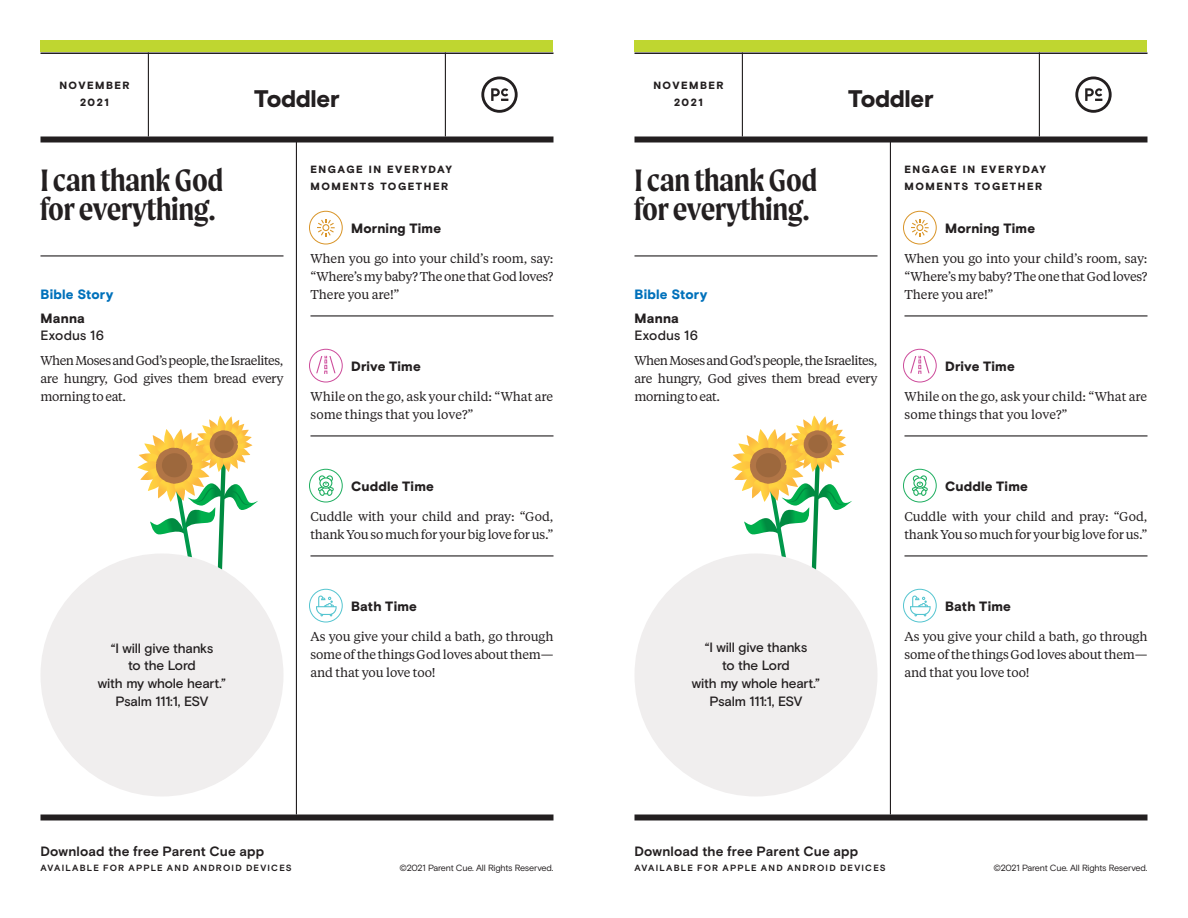
<style>
.page{position:relative;width:1188px;height:918px;background:#fff}
.page>*{position:absolute;margin:0;border:0;box-sizing:border-box;transform-origin:0 0}
.t1{font:600 33px/30px "Moret";letter-spacing:-.01em;color:#231f20}
.t2{font:900 24px "Basis Grotesque";letter-spacing:-.015em;color:#231f20}
.t3{font:500 13.5px/18px "Basis Grotesque";letter-spacing:-.01em;color:#231f20;text-align:center}
.t4{font:900 13.5px "Basis Grotesque";letter-spacing:.015em;color:#231f20}
.t5{font:700 13.5px "Basis Grotesque";letter-spacing:.01em;color:#231f20}
.t6{font:900 13.5px "Basis Grotesque";letter-spacing:.015em;color:#0071bb}
.t7{font:500 13.5px "Basis Grotesque";letter-spacing:.01em;color:#231f20}
.t8{font:12.75px/18px "Tiempos Text";letter-spacing:-.015em;color:#231f20;text-align:justify}
.t9{font:900 10.5px/18px "Basis Grotesque";letter-spacing:.14em;color:#231f20}
.t10{font:700 9px "Basis Grotesque";letter-spacing:.135em;color:#231f20}
.t11{font:9px "Basis Grotesque";letter-spacing:-.02em;color:#231f20}
</style>
<div class="page">
<div style="left:40px;top:814px;width:514px;height:6px;background:#231f20"></div>
<div style="left:634px;top:814px;width:514px;height:6px;background:#231f20"></div>
<div style="left:40px;top:40px;width:514px;height:12px;background:#bfd630"></div>
<div style="left:634px;top:40px;width:514px;height:12px;background:#bfd630"></div>
<hr style="left:148px;top:52px;width:1px;height:84px;background:#231f20">
<hr style="left:742px;top:52px;width:1px;height:84px;background:#231f20">
<hr style="left:445px;top:52px;width:1px;height:84px;background:#231f20">
<hr style="left:1039px;top:52px;width:1px;height:84px;background:#231f20">
<hr style="left:40px;top:52px;width:514px;height:2px;background:#231f20">
<hr style="left:634px;top:52px;width:514px;height:2px;background:#231f20">
<div style="left:40px;top:136px;width:514px;height:6px;background:#231f20"></div>
<div style="left:634px;top:136px;width:514px;height:6px;background:#231f20"></div>
<svg style="left:481px;top:77px;width:37px;height:36px"></svg>
<svg style="left:1075px;top:77px;width:37px;height:36px"></svg>
<hr style="left:40px;top:255px;width:244px;height:1px;background:#231f20">
<hr style="left:634px;top:255px;width:244px;height:1px;background:#231f20">
<hr style="left:296px;top:142px;width:1px;height:672px;background:#231f20">
<hr style="left:890px;top:142px;width:1px;height:672px;background:#231f20">
<hr style="left:310px;top:315px;width:244px;height:1px;background:#231f20">
<hr style="left:310px;top:435px;width:244px;height:1px;background:#231f20">
<hr style="left:310px;top:555px;width:244px;height:1px;background:#231f20">
<svg style="left:309px;top:211px;width:34px;height:34px"></svg>
<svg style="left:309px;top:349px;width:34px;height:34px"></svg>
<svg style="left:309px;top:469px;width:34px;height:34px"></svg>
<svg style="left:309px;top:589px;width:34px;height:34px"></svg>
<hr style="left:904px;top:315px;width:244px;height:1px;background:#231f20">
<hr style="left:904px;top:435px;width:244px;height:1px;background:#231f20">
<hr style="left:904px;top:555px;width:244px;height:1px;background:#231f20">
<svg style="left:903px;top:211px;width:34px;height:34px"></svg>
<svg style="left:903px;top:349px;width:34px;height:34px"></svg>
<svg style="left:903px;top:469px;width:34px;height:34px"></svg>
<svg style="left:903px;top:589px;width:34px;height:34px"></svg>
<svg style="left:137px;top:416px;width:121px;height:158px"></svg>
<svg style="left:731px;top:416px;width:121px;height:158px"></svg>
<div style="left:40px;top:554px;width:244px;height:242px;background:#f0eeee;border-radius:50%"></div>
<div style="left:634px;top:554px;width:244px;height:242px;background:#f0eeee;border-radius:50%"></div>
<p class="t9" style="left:59px;top:76px;width:72px;text-align:center">NOVEMBER<br>2021</p>
<p class="t9" style="left:653px;top:76px;width:72px">NOVEMBER</p>
<h2 class="t2" style="left:254px;top:84px;width:87px">Toddler</h2>
<p class="t9" style="left:674px;top:94px;width:30px">2021</p>
<h2 class="t2" style="left:848px;top:84px;width:87px">Toddler</h2>
<h1 class="t1" style="left:40px;top:164px;width:184px">I can thank God for everything.</h1>
<p class="t6" style="left:40px;top:286px;width:74px">Bible Story</p>
<p class="t4" style="left:40px;top:310px;width:46px">Manna</p>
<p class="t7" style="left:40px;top:328px;width:65px">Exodus 16</p>
<p class="t8" style="left:40px;top:350px;width:245px">When Moses and God’s people, the Israelites, are hungry, God gives them bread every morning to eat.</p>
<p class="t9" style="left:310px;top:160px;width:143px">ENGAGE IN EVERYDAY<br>MOMENTS TOGETHER</p>
<p class="t9" style="left:904px;top:160px;width:143px">ENGAGE IN EVERYDAY<br>MOMENTS TOGETHER</p>
<h1 class="t1" style="left:634px;top:164px;width:184px">I can thank God for everything.</h1>
<p class="t4" style="left:351px;top:220px;width:92px">Morning Time</p>
<p class="t8" style="left:310px;top:248px;width:245px">When you go into your child’s room, say: “Where’s my baby? The one that God loves?<br>There you are!”</p>
<p class="t4" style="left:945px;top:220px;width:92px">Morning Time</p>
<p class="t8" style="left:904px;top:248px;width:245px">When you go into your child’s room, say: “Where’s my baby? The one that God loves?<br>There you are!”</p>
<p class="t6" style="left:634px;top:286px;width:74px">Bible Story</p>
<p class="t4" style="left:634px;top:310px;width:46px">Manna</p>
<p class="t7" style="left:634px;top:328px;width:65px">Exodus 16</p>
<p class="t8" style="left:634px;top:350px;width:245px">When Moses and God’s people, the Israelites, are hungry, God gives them bread every morning to eat.</p>
<p class="t4" style="left:351px;top:358px;width:71px">Drive Time</p>
<p class="t8" style="left:310px;top:386px;width:244px">While on the go, ask your child: “What are some things that you love?”</p>
<p class="t4" style="left:945px;top:358px;width:71px">Drive Time</p>
<p class="t8" style="left:904px;top:386px;width:244px">While on the go, ask your child: “What are some things that you love?”</p>
<p class="t4" style="left:351px;top:478px;width:84px">Cuddle Time</p>
<p class="t8" style="left:310px;top:506px;width:245px">Cuddle with your child and pray: “God, thank You so much for your big love for us.”</p>
<p class="t4" style="left:945px;top:478px;width:84px">Cuddle Time</p>
<p class="t8" style="left:904px;top:506px;width:245px">Cuddle with your child and pray: “God, thank You so much for your big love for us.”</p>
<p class="t4" style="left:351px;top:598px;width:67px">Bath Time</p>
<p class="t8" style="left:310px;top:626px;width:244px">As you give your child a bath, go through some of the things God loves about them— and that you love too!</p>
<p class="t3" style="left:98px;top:639px;width:130px">“I will give thanks<br>to the Lord<br>with my whole heart.”<br>Psalm 111:1, ESV</p>
<p class="t3" style="left:692px;top:639px;width:130px">“I will give thanks<br>to the Lord<br>with my whole heart.”<br>Psalm 111:1, ESV</p>
<p class="t4" style="left:945px;top:598px;width:67px">Bath Time</p>
<p class="t8" style="left:904px;top:626px;width:244px">As you give your child a bath, go through some of the things God loves about them— and that you love too!</p>
<p class="t5" style="left:40px;top:843px;width:225px">Download the free Parent Cue app</p>
<p class="t10" style="left:40px;top:862px;width:253px">AVAILABLE FOR APPLE AND ANDROID DEVICES</p>
<p class="t5" style="left:634px;top:843px;width:225px">Download the free Parent Cue app</p>
<p class="t10" style="left:634px;top:862px;width:253px">AVAILABLE FOR APPLE AND ANDROID DEVICES</p>
<p class="t11" style="left:399px;top:862px;width:156px">©2021 Parent Cue. All Rights Reserved.</p>
<p class="t11" style="left:993px;top:862px;width:156px">©2021 Parent Cue. All Rights Reserved.</p>
</div>
